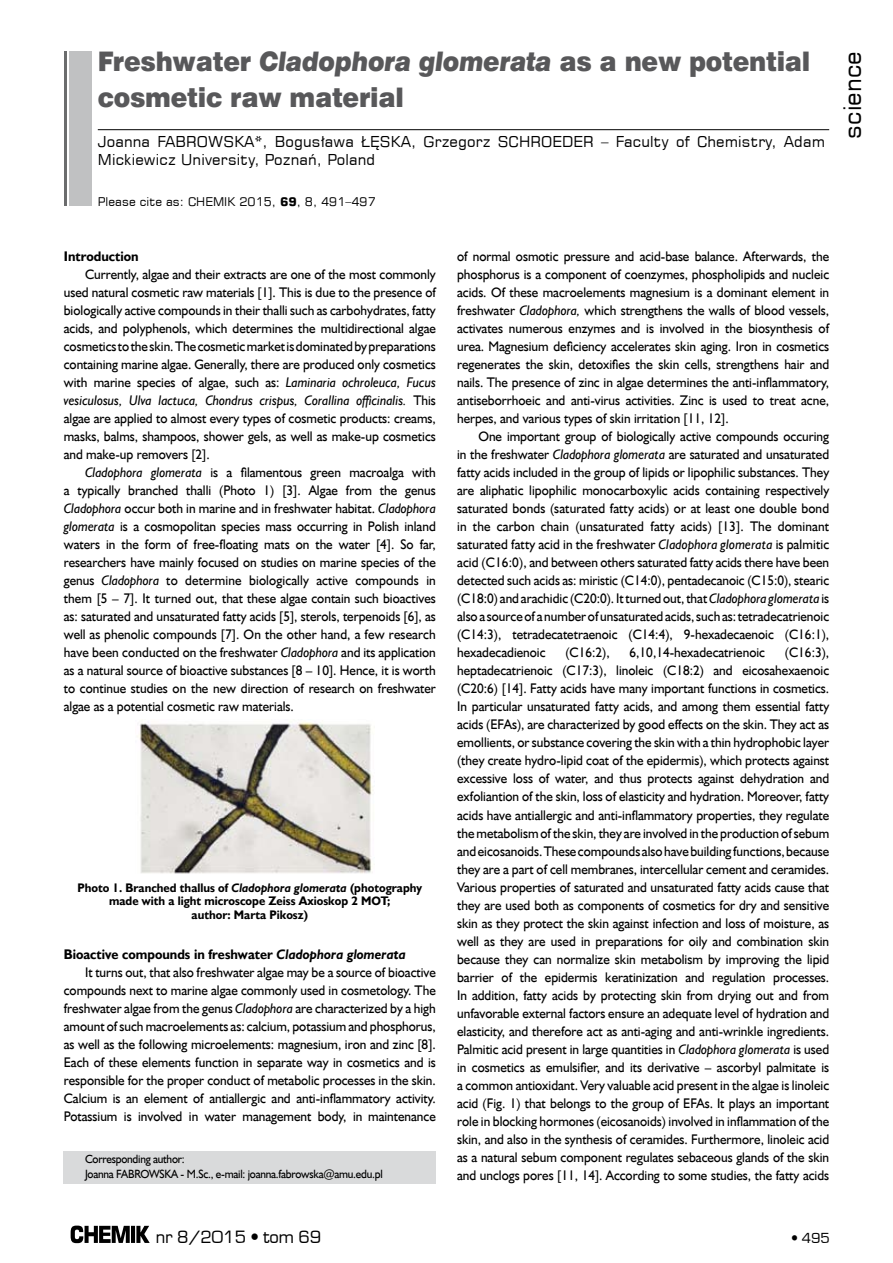
<style>
.page{position:relative;width:893px;height:1263px;background:#fff}
.page>*{position:absolute;margin:0;border:0;box-sizing:border-box;transform-origin:0 0}
.t1{font:27px/36px "Swis 721 Blk EU";letter-spacing:-.01em;color:#58585a;scale:.93 1}
.t2{font:24px "Square 721 EU";color:#000}
.t3{font:16.5px "Euromode";color:#000}
.t4{font:15px/18px "Square 721 EU";letter-spacing:.01em;color:#000}
.t5{font:13.95px/18px "Humanst 521 EU";color:#000;text-align:justify;scale:.95 1}
.t6{font:700 13.95px "Humanst 521 EU";color:#000;scale:.95 1}
.t7{font:13.5px "Euromode";color:#000}
.t8{font:700 12.45px/13.5px "Humanst 521 EU";color:#000;text-align:center;scale:.95 1}
.t9{font:12px/15px "Humanst 521 EU";letter-spacing:-.02em;color:#000;scale:.94 1}
.t10{font:12px "Square 721 EU";color:#000}
.s1{font-style:italic}
.s2{font-weight:700}
</style>
<div class="page">
<svg style="left:71px;top:1225px;width:79px;height:18px"></svg>
<hr style="left:98px;top:129px;width:731px;height:1px;background:#000">
<div style="left:70px;top:51px;width:22px;height:155px;background:#c0c1c2"></div>
<hr style="left:64px;top:51px;width:3px;height:155px;background:#6b6c6d">
<div style="left:64px;top:1151px;width:372px;height:33px;background:#d9dadb"></div>
<img style="left:137px;top:722px;width:236px;height:152px">
<h1 class="t1" style="left:98px;top:44px;width:768px">Freshwater <span class="s1">Cladophora glomerata</span> as a new potential cosmetic raw material</h1>
<p class="t4" style="left:98px;top:132px;width:729px">Joanna FABROWSKA*, Bogusława ŁĘSKA, Grzegorz SCHROEDER – Faculty of Chemistry, Adam<br>Mickiewicz University, Poznań, Poland</p>
<p class="t10" style="left:98px;top:194px;width:279px">Please cite as: CHEMIK 2015, <span class="s2">69</span>, 8, 491–497</p>
<h2 class="t2" style="left:837px;top:139px;width:89px;rotate:-90deg">science</h2>
<p class="t6" style="left:64px;top:248px;width:80px">Introduction</p>
<p class="t5" style="left:64px;top:265px;width:393px;text-indent:21px">Currently, algae and their extracts are one of the most commonly used natural cosmetic raw materials [1]. This is due to the presence of biologically active compounds in their thalli such as carbohydrates, fatty acids, and polyphenols, which determines the multidirectional algae cosmetics to the skin. The cosmetic market is dominated by preparations containing marine algae. Generally, there are produced only cosmetics with marine species of algae, such as: <span class="s1">Laminaria ochroleuca, Fucus vesiculosus, Ulva lactuca, Chondrus crispus, Corallina officinalis.</span> This algae are applied to almost every types of cosmetic products: creams, masks, balms, shampoos, shower gels, as well as make-up cosmetics and make-up removers [2].</p>
<p class="t5" style="left:64px;top:463px;width:393px;text-indent:21px"><span class="s1">Cladophora glomerata</span> is a filamentous green macroalga with a typically branched thalli (Photo 1) [3]. Algae from the genus <span class="s1">Cladophora</span> occur both in marine and in freshwater habitat. <span class="s1">Cladophora glomerata</span> is a cosmopolitan species mass occurring in Polish inland waters in the form of free-floating mats on the water [4]. So far, researchers have mainly focused on studies on marine species of the genus <span class="s1">Cladophora</span> to determine biologically active compounds in them [5 – 7]. It turned out, that these algae contain such bioactives as: saturated and unsaturated fatty acids [5], sterols, terpenoids [6], as well as phenolic compounds [7]. On the other hand, a few research have been conducted on the freshwater <span class="s1">Cladophora</span> and its application as a natural source of bioactive substances [8 – 10]. Hence, it is worth to continue studies on the new direction of research on freshwater algae as a potential cosmetic raw materials.</p>
<p class="t8" style="left:77px;top:881px;width:364px">Photo 1. Branched thallus of <span class="s1">Cladophora glomerata</span> (photography made with a light microscope Zeiss Axioskop 2 MOT;<br>author: Marta Pikosz)</p>
<p class="t6" style="left:64px;top:946px;width:362px">Bioactive compounds in freshwater <span class="s1">Cladophora glomerata</span></p>
<p class="t5" style="left:85px;top:963px;width:371px">It turns out, that also freshwater algae may be a source of bioactive</p>
<p class="t5" style="left:64px;top:981px;width:393px">compounds next to marine algae commonly used in cosmetology. The</p>
<p class="t5" style="left:64px;top:999px;width:393px">freshwater algae from the genus <span class="s1">Cladophora</span> are characterized by a high</p>
<p class="t5" style="left:64px;top:1017px;width:393px">amount of such macroelements as: calcium, potassium and phosphorus,</p>
<p class="t5" style="left:64px;top:1035px;width:393px">as well as the following microelements: magnesium, iron and zinc [8].</p>
<p class="t5" style="left:64px;top:1053px;width:393px">Each of these elements function in separate way in cosmetics and is</p>
<p class="t5" style="left:64px;top:1071px;width:393px">responsible for the proper conduct of metabolic processes in the skin.</p>
<p class="t5" style="left:64px;top:1089px;width:393px">Calcium is an element of antiallergic and anti-inflammatory activity.</p>
<p class="t5" style="left:64px;top:1107px;width:393px">Potassium is involved in water management body, in maintenance</p>
<p class="t9" style="left:85px;top:1152px;width:318px">Corresponding author:<br>Joanna FABROWSKA - M.Sc., e-mail: joanna.fabrowska@amu.edu.pl</p>
<p class="t5" style="left:457px;top:247px;width:393px">of normal osmotic pressure and acid-base balance. Afterwards, the phosphorus is a component of coenzymes, phospholipids and nucleic acids. Of these macroelements magnesium is a dominant element in freshwater <span class="s1">Cladophora,</span> which strengthens the walls of blood vessels, activates numerous enzymes and is involved in the biosynthesis of urea. Magnesium deficiency accelerates skin aging. Iron in cosmetics regenerates the skin, detoxifies the skin cells, strengthens hair and nails. The presence of zinc in algae determines the anti-inflammatory, antiseborrhoeic and anti-virus activities. Zinc is used to treat acne, herpes, and various types of skin irritation [11, 12].</p>
<p class="t5" style="left:457px;top:427px;width:393px;text-indent:21px">One important group of biologically active compounds occuring in the freshwater <span class="s1">Cladophora glomerata</span> are saturated and unsaturated fatty acids included in the group of lipids or lipophilic substances. They are aliphatic lipophilic monocarboxylic acids containing respectively saturated bonds (saturated fatty acids) or at least one double bond in the carbon chain (unsaturated fatty acids) [13]. The dominant saturated fatty acid in the freshwater <span class="s1">Cladophora glomerata</span> is palmitic acid (C16:0), and between others saturated fatty acids there have been detected such acids as: miristic (C14:0), pentadecanoic (C15:0), stearic (C18:0) and arachidic (C20:0). It turned out, that <span class="s1">Cladophora glomerata</span> is also a source of a number of unsaturated acids, such as: tetradecatrienoic (C14:3), tetradecatetraenoic (C14:4), 9-hexadecaenoic (C16:1), hexadecadienoic</p>
<p class="t5" style="left:457px;top:644px;width:393px;text-indent:328px">(C16:3), heptadecatrienoic (C17:3), linoleic (C18:2) and eicosahexaenoic (C20:6) [14]. Fatty acids have many important functions in cosmetics.<br>In particular unsaturated fatty acids, and among them essential fatty acids (EFAs), are characterized by good effects on the skin. They act as emollients, or substance covering the skin with a thin hydrophobic layer (they create hydro-lipid coat of the epidermis), which protects against excessive loss of water, and thus protects against dehydration and exfoliantion of the skin, loss of elasticity and hydration. Moreover, fatty acids have antiallergic and anti-inflammatory properties, they regulate the metabolism of the skin, they are involved in the production of sebum and eicosanoids.These compounds also have building functions, because they are a part of cell membranes, intercellular cement and ceramides.<br>Various properties of saturated and unsaturated fatty acids cause that they are used both as components of cosmetics for dry and sensitive skin as they protect the skin against infection and loss of moisture, as well as they are used in preparations for oily and combination skin because they can normalize skin metabolism by improving the lipid barrier of the epidermis keratinization and regulation processes.<br>In addition, fatty acids by protecting skin from drying out and from unfavorable external factors ensure an adequate level of hydration and elasticity, and therefore act as anti-aging and anti-wrinkle ingredients.<br>Palmitic acid present in large quantities in <span class="s1">Cladophora glomerata</span> is used in cosmetics as emulsifier, and its derivative – ascorbyl palmitate is a common antioxidant. Very valuable acid present in the algae is linoleic acid (Fig. 1) that belongs to the group of EFAs. It plays an important role in blocking hormones (eicosanoids) involved in inflammation of the skin, and also in the synthesis of ceramides. Furthermore, linoleic acid as a natural sebum component regulates sebaceous glands of the skin and unclogs pores [11, 14]. According to some studies, the fatty acids</p>
<p class="t5" style="left:565px;top:644px;width:48px">(C16:2),</p>
<p class="t5" style="left:630px;top:644px;width:144px">6,10,14-hexadecatrienoic</p>
<p class="t3" style="left:156px;top:1227px;width:167px">nr 8/2015 • tom 69</p>
<p class="t7" style="left:791px;top:1230px;width:40px">• 495</p>
</div>
